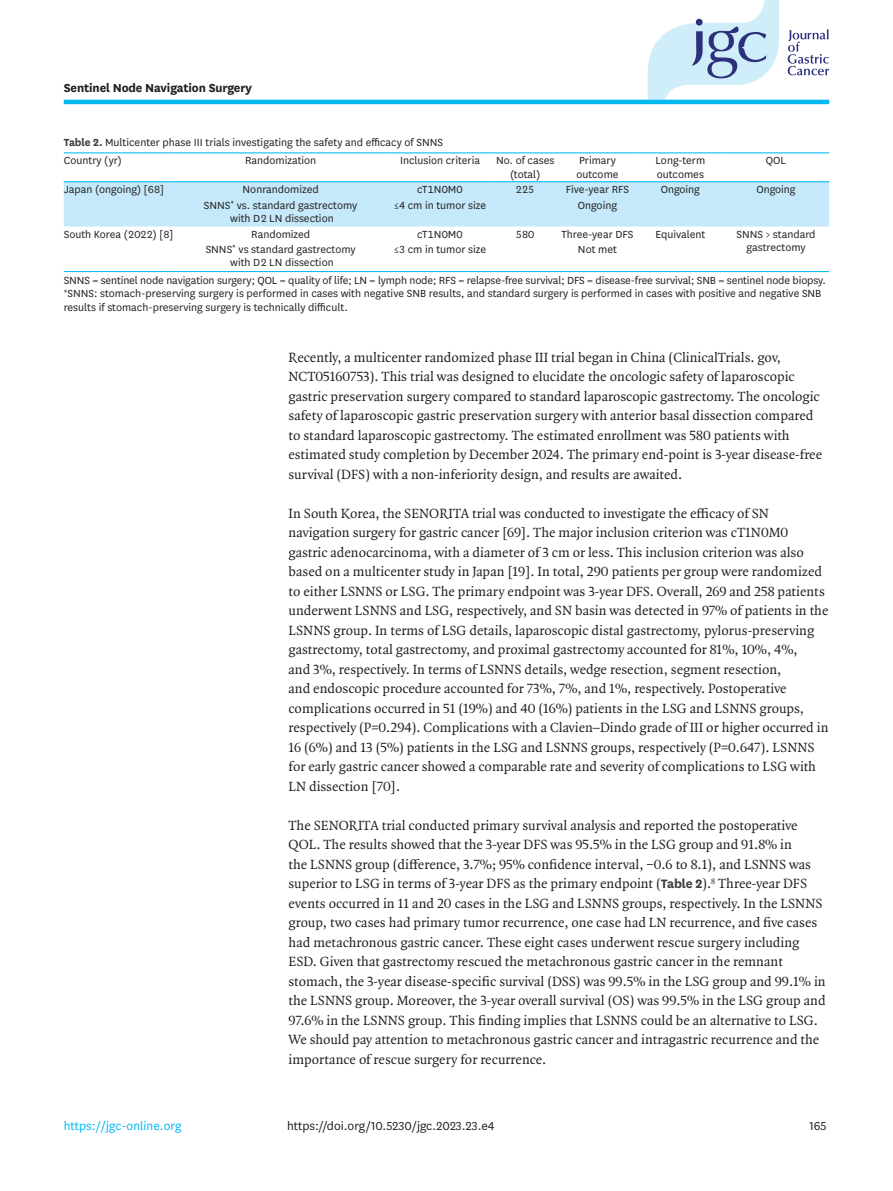
<style>
.page{position:relative;width:893px;height:1191px;background:#fff}
.page>*{position:absolute;margin:0;border:0;box-sizing:border-box;transform-origin:0 0}
.body_p{font:14.25px/19.5px "Quadraat OT";color:#231f20}
.doi_running_footer{font:13.5px "National";color:#231f20}
.alt-title-type{font:700 13.5px "National";letter-spacing:-.01em;color:#231f20}
.t1{font:13.5px "National";color:#00b8f0}
.tbody_entry{font:12px/13.5px "National";color:#231f20;text-align:center}
.table-wrap-foot_p{font:12px/13.5px "National";color:#231f20}
.table-wrap-foot_p_fi{font:12px "National";letter-spacing:-.01em;color:#231f20}
.thead_entry{font:12px/13.5px "National";color:#231f20}
.table-wrap_caption{font:12px "National";color:#231f20}
.s1{font-weight:700;color:#3e3e3f}
.s2{font-size:10.5px}
.s3{font-family:"National";font-weight:700;color:#3e3e3f}
</style>
<div class="page">
<svg style="left:648px;top:0;width:131px;height:100px"></svg>
<svg style="left:788px;top:29px;width:41px;height:46px"></svg>
<hr style="left:64px;top:100px;width:765px;height:4px;background:#00b8f0">
<div style="left:64px;top:182px;width:765px;height:44px;background:#c5e9fa"></div>
<hr style="left:64px;top:152px;width:110px;height:1px;background:#00b8f0">
<hr style="left:174px;top:152px;width:213px;height:1px;background:#00b8f0">
<hr style="left:387px;top:152px;width:106px;height:1px;background:#00b8f0">
<hr style="left:493px;top:152px;width:64px;height:1px;background:#00b8f0">
<hr style="left:557px;top:152px;width:81px;height:1px;background:#00b8f0">
<hr style="left:638px;top:152px;width:85px;height:1px;background:#00b8f0">
<hr style="left:723px;top:152px;width:106px;height:1px;background:#00b8f0">
<hr style="left:64px;top:181px;width:110px;height:1px;background:#00b8f0">
<hr style="left:174px;top:181px;width:213px;height:1px;background:#00b8f0">
<hr style="left:387px;top:181px;width:106px;height:1px;background:#00b8f0">
<hr style="left:493px;top:181px;width:64px;height:1px;background:#00b8f0">
<hr style="left:557px;top:181px;width:81px;height:1px;background:#00b8f0">
<hr style="left:638px;top:181px;width:85px;height:1px;background:#00b8f0">
<hr style="left:723px;top:181px;width:106px;height:1px;background:#00b8f0">
<hr style="left:64px;top:271px;width:110px;height:1px;background:#00b8f0">
<hr style="left:174px;top:271px;width:213px;height:1px;background:#00b8f0">
<hr style="left:387px;top:271px;width:106px;height:1px;background:#00b8f0">
<hr style="left:493px;top:271px;width:64px;height:1px;background:#00b8f0">
<hr style="left:557px;top:271px;width:81px;height:1px;background:#00b8f0">
<hr style="left:638px;top:271px;width:85px;height:1px;background:#00b8f0">
<hr style="left:723px;top:271px;width:106px;height:1px;background:#00b8f0">
<p class="alt-title-type" style="left:64px;top:78px;width:190px">Sentinel Node Navigation Surgery</p>
<p class="table-wrap_caption" style="left:64px;top:135px;width:381px"><span class="s1">Table 2.</span> Multicenter phase III trials investigating the safety and efficacy of SNNS</p>
<p class="thead_entry" style="left:64px;top:153px;width:60px">Country (yr)</p>
<p class="thead_entry" style="left:245px;top:153px;width:73px">Randomization</p>
<p class="thead_entry" style="left:400px;top:153px;width:82px">Inclusion criteria</p>
<p class="thead_entry" style="left:496px;top:153px;width:60px;text-align:center">No. of cases (total)</p>
<p class="thead_entry" style="left:576px;top:153px;width:44px">Primary outcome</p>
<p class="thead_entry" style="left:655px;top:153px;width:51px">Long-term outcomes</p>
<p class="thead_entry" style="left:766px;top:153px;width:22px">QOL</p>
<p class="tbody_entry" style="left:64px;top:182px;width:102px">Japan (ongoing) [68]</p>
<p class="tbody_entry" style="left:243px;top:182px;width:78px">Nonrandomized</p>
<p class="tbody_entry" style="left:417px;top:182px;width:48px">cT1N0M0</p>
<p class="tbody_entry" style="left:515px;top:182px;width:21px">225</p>
<p class="tbody_entry" style="left:566px;top:182px;width:65px">Five-year RFS</p>
<p class="tbody_entry" style="left:661px;top:182px;width:41px">Ongoing</p>
<p class="tbody_entry" style="left:756px;top:182px;width:41px">Ongoing</p>
<p class="tbody_entry" style="left:204px;top:198px;width:155px">SNNS<span class="s2">*</span> vs. standard gastrectomy with D2 LN dissection</p>
<p class="tbody_entry" style="left:394px;top:198px;width:93px">≤4 cm in tumor size</p>
<p class="tbody_entry" style="left:578px;top:198px;width:41px">Ongoing</p>
<p class="tbody_entry" style="left:64px;top:227px;width:111px">South Korea (2022) [8]</p>
<p class="tbody_entry" style="left:251px;top:227px;width:60px">Randomized</p>
<p class="tbody_entry" style="left:417px;top:227px;width:48px">cT1N0M0</p>
<p class="tbody_entry" style="left:515px;top:227px;width:21px">580</p>
<p class="tbody_entry" style="left:561px;top:227px;width:73px">Three-year DFS</p>
<p class="tbody_entry" style="left:655px;top:227px;width:52px">Equivalent</p>
<p class="tbody_entry" style="left:736px;top:227px;width:80px">SNNS &gt; standard</p>
<p class="tbody_entry" style="left:206px;top:242px;width:151px">SNNS<span class="s2">*</span> vs standard gastrectomy</p>
<p class="tbody_entry" style="left:746px;top:240px;width:61px">gastrectomy</p>
<p class="tbody_entry" style="left:230px;top:255px;width:105px">with D2 LN dissection</p>
<p class="tbody_entry" style="left:394px;top:242px;width:93px">≤3 cm in tumor size</p>
<p class="tbody_entry" style="left:578px;top:242px;width:40px">Not met</p>
<p class="table-wrap-foot_p_fi" style="left:64px;top:272px;width:764px">SNNS = sentinel node navigation surgery; QOL = quality of life; LN = lymph node; RFS = relapse-free survival; DFS = disease-free survival; SNB = sentinel node biopsy.</p>
<p class="table-wrap-foot_p" style="left:64px;top:286px;width:759px"><span class="s2">*</span>SNNS: stomach-preserving surgery is performed in cases with negative SNB results, and standard surgery is performed in cases with positive and negative SNB results if stomach-preserving surgery is technically difficult.</p>
<p class="body_p" style="left:289px;top:347px;width:535px">Recently, a multicenter randomized phase III trial began in China (ClinicalTrials. gov, NCT05160753). This trial was designed to elucidate the oncologic safety of laparoscopic gastric preservation surgery compared to standard laparoscopic gastrectomy. The oncologic safety of laparoscopic gastric preservation surgery with anterior basal dissection compared to standard laparoscopic gastrectomy. The estimated enrollment was 580 patients with estimated study completion by December 2024. The primary end-point is 3-year disease-free survival (DFS) with a non-inferiority design, and results are awaited.</p>
<p class="body_p" style="left:289px;top:503px;width:541px">In South Korea, the SENORITA trial was conducted to investigate the efficacy of SN navigation surgery for gastric cancer [69]. The major inclusion criterion was cT1N0M0 gastric adenocarcinoma, with a diameter of 3 cm or less. This inclusion criterion was also based on a multicenter study in Japan [19]. In total, 290 patients per group were randomized to either LSNNS or LSG. The primary endpoint was 3-year DFS. Overall, 269 and 258 patients underwent LSNNS and LSG, respectively, and SN basin was detected in 97% of patients in the LSNNS group. In terms of LSG details, laparoscopic distal gastrectomy, pylorus-preserving gastrectomy, total gastrectomy, and proximal gastrectomy accounted for 81%, 10%, 4%,<br>and 3%, respectively. In terms of LSNNS details, wedge resection, segment resection,<br>and endoscopic procedure accounted for 73%, 7%, and 1%, respectively. Postoperative complications occurred in 51 (19%) and 40 (16%) patients in the LSG and LSNNS groups, respectively (P=0.294). Complications with a Clavien–Dindo grade of III or higher occurred in 16 (6%) and 13 (5%) patients in the LSG and LSNNS groups, respectively (P=0.647). LSNNS for early gastric cancer showed a comparable rate and severity of complications to LSG with LN dissection [70].</p>
<p class="body_p" style="left:289px;top:815px;width:539px">The SENORITA trial conducted primary survival analysis and reported the postoperative QOL. The results showed that the 3-year DFS was 95.5% in the LSG group and 91.8% in<br>the LSNNS group (difference, 3.7%; 95% confidence interval, −0.6 to 8.1), and LSNNS was superior to LSG in terms of 3-year DFS as the primary endpoint (<span class="s3">Table 2</span>).<sup>8</sup> Three-year DFS events occurred in 11 and 20 cases in the LSG and LSNNS groups, respectively. In the LSNNS group, two cases had primary tumor recurrence, one case had LN recurrence, and five cases had metachronous gastric cancer. These eight cases underwent rescue surgery including ESD. Given that gastrectomy rescued the metachronous gastric cancer in the remnant stomach, the 3-year disease-specific survival (DSS) was 99.5% in the LSG group and 99.1% in the LSNNS group. Moreover, the 3-year overall survival (OS) was 99.5% in the LSG group and 97.6% in the LSNNS group. This finding implies that LSNNS could be an alternative to LSG.<br>We should pay attention to metachronous gastric cancer and intragastric recurrence and the importance of rescue surgery for recurrence.</p>
<p class="t1" style="left:64px;top:1116px;width:119px">https://jgc-online.org</p>
<p class="doi_running_footer" style="left:287px;top:1116px;width:209px">https://doi.org/10.5230/jgc.2023.23.e4</p>
<p class="doi_running_footer" style="left:809px;top:1116px;width:19px">165</p>
</div>
